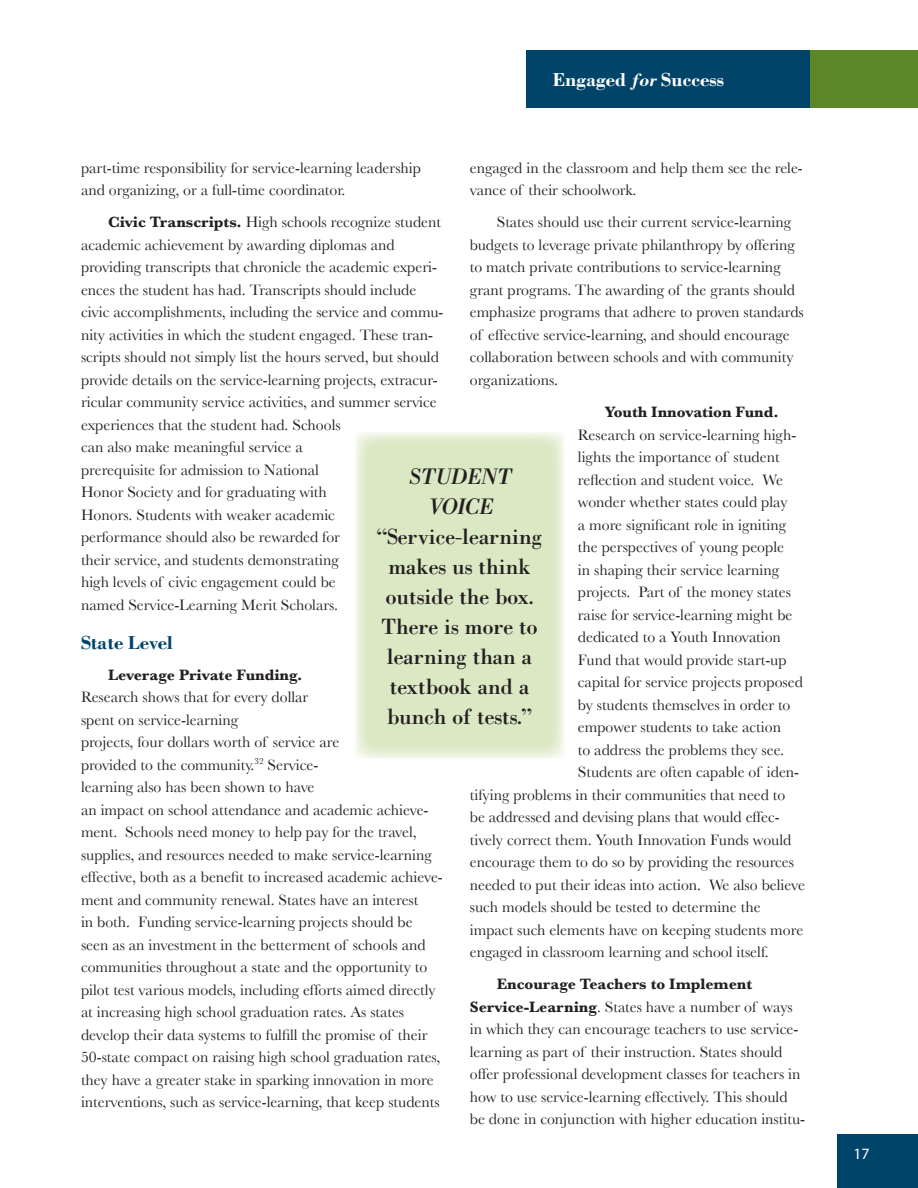
<style>
.page{position:relative;width:918px;height:1188px;background:#fff}
.page>*{position:absolute;margin:0;border:0;box-sizing:border-box;transform-origin:0 0}
.t1{font:21px/30px "Bodoni";color:#231f20;text-align:center}
.t2{font:italic 21px/30px "Bodoni";color:#231f20;text-align:center}
.t3{font:700 16.5px "Bodoni";color:#fff}
.t4{font:700 16.5px "Bodoni";color:#00446a}
.t5{font:15.75px/22.5px "Baskerville";color:#231f20}
.t6{font:700 15.75px "Baskerville";color:#231f20}
.t7{font:15.75px "Myriad Pro";color:#fff}
.s1{font-style:italic}
.s2{font-weight:700}
</style>
<div class="page">
<div style="left:527px;top:50px;width:283px;height:58px;background:#00446a"></div>
<div style="left:810px;top:50px;width:108px;height:58px;background:#5c8727"></div>
<div style="left:837px;top:1134px;width:81px;height:54px;background:#00446a"></div>
<div style="left:355px;top:432px;width:209px;height:327px;background:#dbe8c4"></div>
<p class="t3" style="left:553px;top:68px;width:173px">Engaged <span class="s1">for</span> Success</p>
<p class="t5" style="left:81px;top:156px;width:342px">part-time responsibility for service-learning leadership and organizing, or a full-time coordinator.</p>
<p class="t5" style="left:81px;top:211px;width:364px;text-indent:27px"><span class="s2">Civic Transcripts.</span> High schools recognize student academic achievement by awarding diplomas and providing transcripts that chronicle the academic experi&shy;ences the student has had. Transcripts should include civic accomplishments, including the service and commu&shy;nity activities in which the student engaged. These tran&shy;scripts should not simply list the hours served, but should provide details on the service-learning projects, extracur&shy;ricular community service activities, and summer service experiences that the student had. Schools<br>can also make meaningful service a<br>prerequisite for admission to National<br>Honor Society and for graduating with<br>Honors. Students with weaker academic<br>performance should also be rewarded for<br>their service, and students demonstrating<br>high levels of civic engagement could be<br>named Service-Learning Merit Scholars.</p>
<p class="t4" style="left:81px;top:630px;width:94px">State Level</p>
<p class="t6" style="left:108px;top:665px;width:196px">Leverage Private Funding.</p>
<p class="t5" style="left:81px;top:686px;width:363px">Research shows that for every dollar<br>spent on service-learning<br>projects, four dollars worth of service are<br>provided to the community.<sup>32</sup> Service-<br>learning also has been shown to have<br>an impact on school attendance and academic achieve&shy;ment. Schools need money to help pay for the travel, supplies, and resources needed to make service-learning effective, both as a benefit to increased academic achieve&shy;ment and community renewal. States have an interest<br>in both. Funding service-learning projects should be seen as an investment in the betterment of schools and communities throughout a state and the opportunity to pilot test various models, including efforts aimed directly at increasing high school graduation rates. As states develop their data systems to fulfill the promise of their 50-state compact on raising high school graduation rates, they have a greater stake in sparking innovation in more interventions, such as service-learning, that keep students</p>
<p class="t5" style="left:470px;top:156px;width:335px">engaged in the classroom and help them see the rele&shy;vance of their schoolwork.</p>
<p class="t5" style="left:470px;top:211px;width:336px;text-indent:27px">States should use their current service-learning budgets to leverage private philanthropy by offering to match private contributions to service-learning grant programs. The awarding of the grants should emphasize programs that adhere to proven standards of effective service-learning, and should encourage collaboration between schools and with community organizations.</p>
<p class="t6" style="left:605px;top:403px;width:175px">Youth Innovation Fund.</p>
<p class="t5" style="left:578px;top:423px;width:220px">Research on service-learning high-</p>
<p class="t5" style="left:578px;top:446px;width:203px">lights the importance of student</p>
<p class="t5" style="left:578px;top:468px;width:207px">reflection and student voice. We</p>
<p class="t5" style="left:578px;top:491px;width:211px">wonder whether states could play</p>
<p class="t5" style="left:578px;top:513px;width:210px">a more significant role in igniting</p>
<p class="t5" style="left:578px;top:536px;width:208px">the perspectives of young people</p>
<p class="t5" style="left:578px;top:558px;width:203px">in shaping their service learning</p>
<p class="t5" style="left:578px;top:581px;width:215px">projects. Part of the money states</p>
<p class="t5" style="left:578px;top:603px;width:216px">raise for service-learning might be</p>
<p class="t5" style="left:578px;top:626px;width:205px">dedicated to a Youth Innovation</p>
<p class="t5" style="left:578px;top:648px;width:210px">Fund that would provide start-up</p>
<p class="t5" style="left:578px;top:671px;width:227px">capital for service projects proposed</p>
<p class="t5" style="left:578px;top:693px;width:214px">by students themselves in order to</p>
<p class="t5" style="left:578px;top:716px;width:205px">empower students to take action</p>
<p class="t5" style="left:578px;top:738px;width:208px">to address the problems they see.</p>
<p class="t5" style="left:578px;top:761px;width:223px">Students are often capable of iden-</p>
<p class="t5" style="left:470px;top:783px;width:317px">tifying problems in their communities that need to</p>
<p class="t5" style="left:470px;top:806px;width:312px">be addressed and devising plans that would effec-</p>
<p class="t5" style="left:470px;top:828px;width:323px">tively correct them. Youth Innovation Funds would</p>
<p class="t5" style="left:470px;top:851px;width:326px">encourage them to do so by providing the resources</p>
<p class="t5" style="left:470px;top:873px;width:337px">needed to put their ideas into action. We also believe</p>
<p class="t5" style="left:470px;top:896px;width:292px">such models should be tested to determine the</p>
<p class="t5" style="left:470px;top:918px;width:335px">impact such elements have on keeping students more</p>
<p class="t5" style="left:470px;top:941px;width:301px">engaged in classroom learning and school itself.</p>
<p class="t5" style="left:470px;top:973px;width:337px;text-indent:27px"><span class="s2">Encourage Teachers to Implement Service-Learning</span>. States have a number of ways in which they can encourage teachers to use service&shy;learning as part of their instruction. States should offer professional development classes for teachers in how to use service-learning effectively. This should be done in conjunction with higher education institu-</p>
<h1 class="t2" style="left:408px;top:461px;width:104px">STUDENT<br>VOICE</h1>
<h1 class="t1" style="left:377px;top:521px;width:167px">“Service-learning makes us think outside the box.<br>There is more to learning than a textbook and a bunch of tests.”</h1>
<p class="t7" style="left:854px;top:1144px;width:8px">17</p>
</div>
